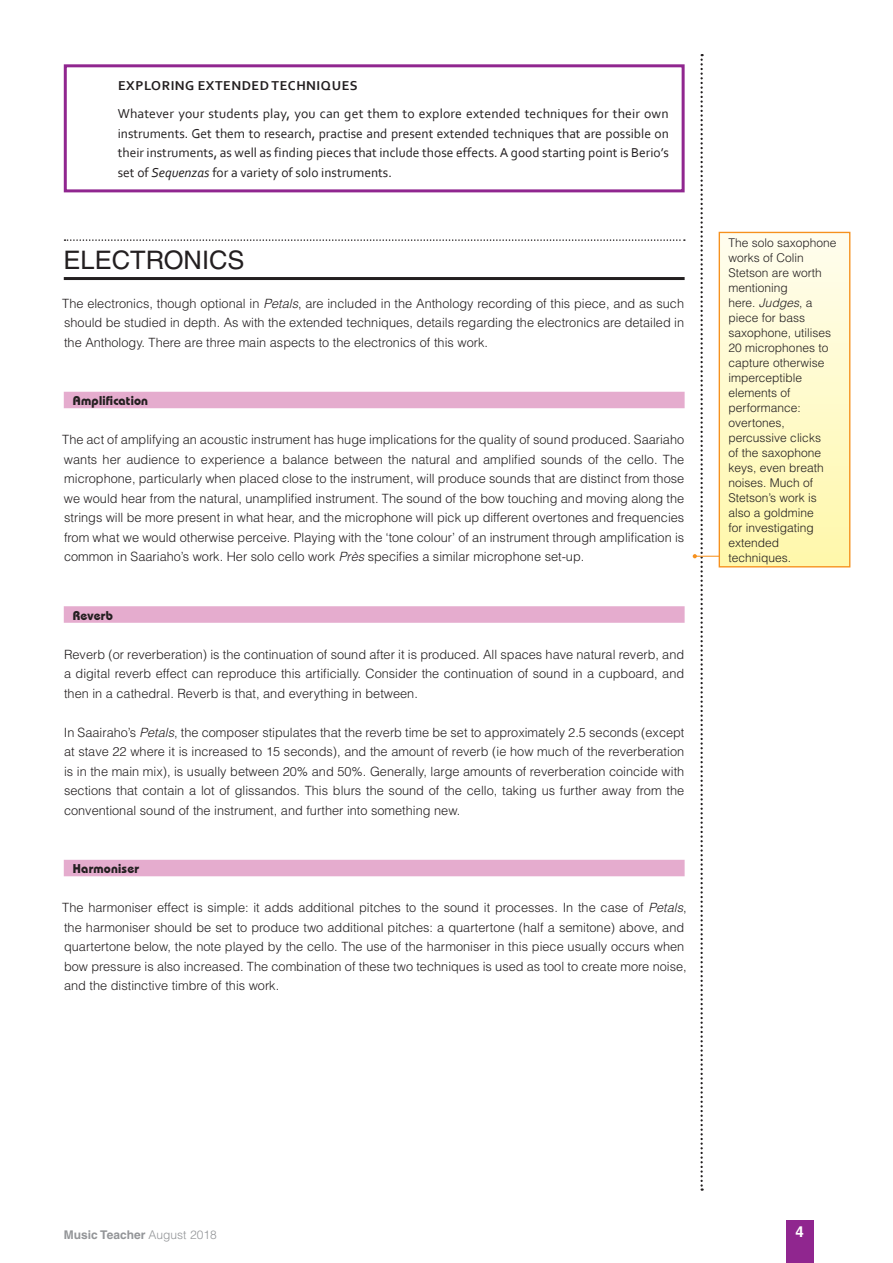
<style>
.page{position:relative;width:893px;height:1263px;background:#fff}
.page>*{position:absolute;margin:0;border:0;box-sizing:border-box;transform-origin:0 0}
.A_Heading{font:25.5px "Helvetica";color:#231f20}
.t1{font:700 15px "Helvetica";color:#fff}
.text_box_body{font:13.5px/19.5px "Corbel";color:#231f20;text-align:justify}
.text_box_head{font:700 13.5px "Corbel";letter-spacing:.04em;color:#231f20}
.Body_Text{font:300 12.75px/19.5px "Helvetica";color:#231f20;text-align:justify}
.B_Heading{font:700 12.75px "Bauhaus IT Cby BT";letter-spacing:.015em;color:#231f20}
.explaining_box_body{font:300 12px/15px "Helvetica";color:#231f20}
.t2{font:700 12px "Helvetica";color:#939598}
.s1{font-style:italic}
.s2{font-weight:300}
</style>
<div class="page">
<div style="left:786px;top:1220px;width:27px;height:43px;background:#90268f"></div>
<svg style="left:65px;top:239px;width:620px;height:2px"></svg>
<hr style="left:64px;top:277px;width:621px;height:3px;background:#231f20">
<div style="left:64px;top:392px;width:621px;height:16px;background:#e5acce"></div>
<div style="left:64px;top:606px;width:621px;height:17px;background:#e5acce"></div>
<div style="left:64px;top:860px;width:621px;height:16px;background:#e5acce"></div>
<div style="left:64px;top:64px;width:621px;height:128px;border:3px solid #90268f"></div>
<svg style="left:693px;top:54px;width:31px;height:1137px"></svg>
<div style="left:719px;top:232px;width:131px;height:335px;background:linear-gradient(to bottom,#fffdee,#fff8aa)"></div>
<div style="left:719px;top:232px;width:131px;height:335px;border:1px solid #f6911e"></div>
<p class="text_box_head" style="left:118px;top:77px;width:241px">EXPLORING EXTENDED TECHNIQUES</p>
<p class="text_box_body" style="left:118px;top:104px;width:553px">Whatever your students play, you can get them to explore extended techniques for their own instruments. Get them to research, practise and present extended techniques that are possible on their instruments, as well as finding pieces that include those effects. A good starting point is Berio’s set of <span class="s1">Sequenzas</span> for a variety of solo instruments.</p>
<p class="A_Heading" style="left:64px;top:245px;width:182px">ELECTRONICS</p>
<p class="Body_Text" style="left:62px;top:293px;width:623px">The electronics, though optional in <span class="s1">Petals</span>, are included in the Anthology recording of this piece, and as such should be studied in depth. As with the extended techniques, details regarding the electronics are detailed in the Anthology. There are three main aspects to the electronics of this work.</p>
<p class="B_Heading" style="left:73px;top:393px;width:77px">Amplification</p>
<p class="Body_Text" style="left:62px;top:429px;width:624px">The act of amplifying an acoustic instrument has huge implications for the quality of sound produced. Saariaho wants her audience to experience a balance between the natural and amplified sounds of the cello. The microphone, particularly when placed close to the instrument, will produce sounds that are distinct from those we would hear from the natural, unamplified instrument. The sound of the bow touching and moving along the strings will be more present in what hear, and the microphone will pick up different overtones and frequencies from what we would otherwise perceive. Playing with the ‘tone colour’ of an instrument through amplification is common in Saariaho’s work. Her solo cello work <span class="s1">Près</span> specifies a similar microphone set-up.</p>
<p class="B_Heading" style="left:73px;top:607px;width:42px">Reverb</p>
<p class="Body_Text" style="left:64px;top:644px;width:622px">Reverb (or reverberation) is the continuation of sound after it is produced. All spaces have natural reverb, and a digital reverb effect can reproduce this artificially. Consider the continuation of sound in a cupboard, and then in a cathedral. Reverb is that, and everything in between.</p>
<p class="Body_Text" style="left:64px;top:722px;width:622px">In Saairaho’s <span class="s1">Petals</span>, the composer stipulates that the reverb time be set to approximately 2.5 seconds (except at stave 22 where it is increased to 15 seconds), and the amount of reverb (ie how much of the reverberation is in the main mix), is usually between 20% and 50%. Generally, large amounts of reverberation coincide with sections that contain a lot of glissandos. This blurs the sound of the cello, taking us further away from the conventional sound of the instrument, and further into something new.</p>
<p class="B_Heading" style="left:73px;top:861px;width:68px">Harmoniser</p>
<p class="Body_Text" style="left:62px;top:897px;width:626px;text-align:left">The harmoniser effect is simple: it adds additional pitches to the sound it processes. In the case of <span class="s1">Petals</span>, the harmoniser should be set to produce two additional pitches: a quartertone (half a semitone) above, and quartertone below, the note played by the cello. The use of the harmoniser in this piece usually occurs when bow pressure is also increased. The combination of these two techniques is used as tool to create more noise, and the distinctive timbre of this work.</p>
<p class="explaining_box_body" style="left:728px;top:235px;width:110px">The solo saxophone works of Colin<br>Stetson are worth mentioning<br>here. <span class="s1">Judges</span>, a piece for bass saxophone, utilises<br>20 microphones to capture otherwise imperceptible elements of performance: overtones, percussive clicks<br>of the saxophone keys, even breath noises. Much of<br>Stetson’s work is also a goldmine<br>for investigating extended techniques.</p>
<p class="t2" style="left:64px;top:1227px;width:154px">Music Teacher <span class="s2">August 2018</span></p>
<p class="t1" style="left:795px;top:1222px;width:10px">4</p>
</div>
